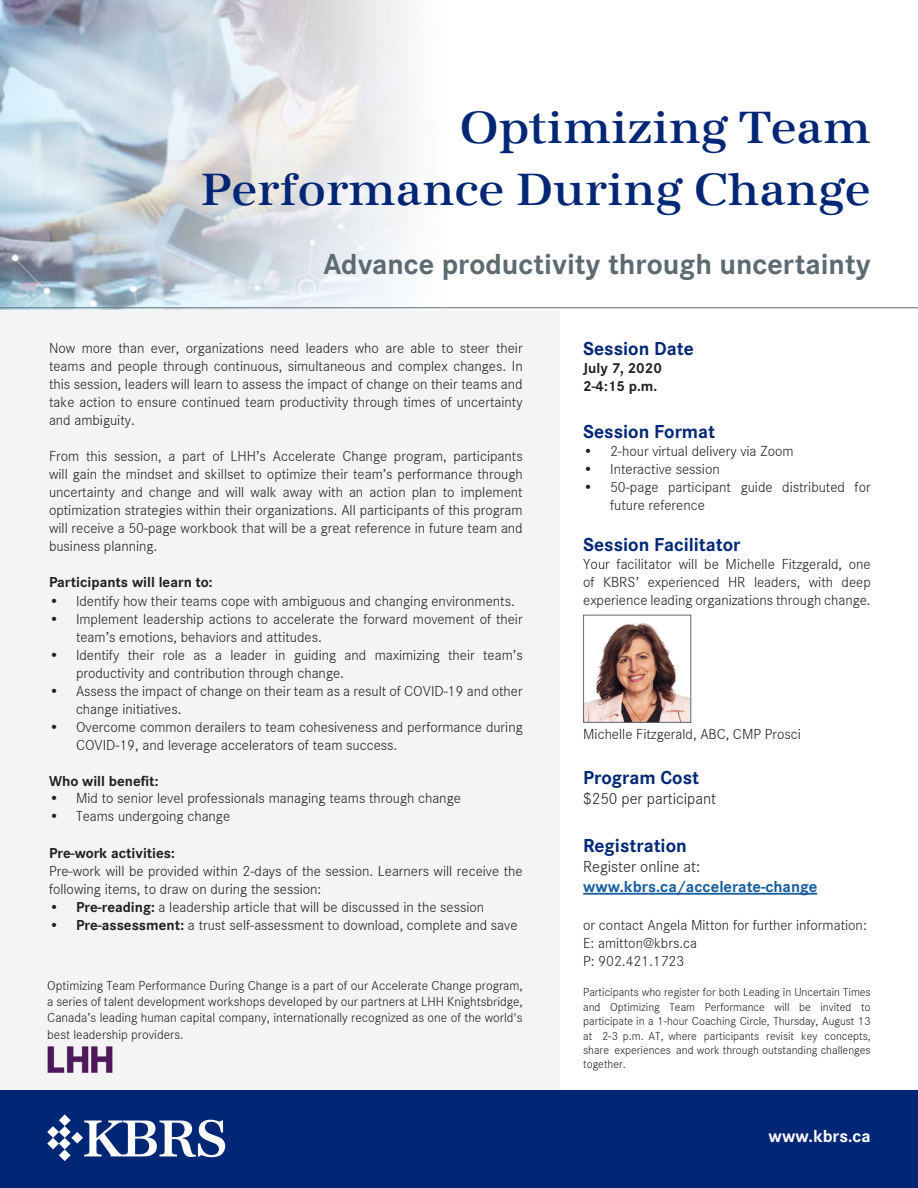
<style>
.page{position:relative;width:918px;height:1188px;background:#fff}
.page>*{position:absolute;margin:0;border:0;box-sizing:border-box;transform-origin:0 0}
.t1{font:500 46.5px "URW Antiqua T";color:#002776}
.t2{font:700 30px "Corporate S";color:#5e6a71}
.t3{font:700 19.5px "Corporate S";color:#002776}
.t4{font:700 18px "Corporate S";color:#fff}
.t5{font:300 16.5px "Corporate S";color:#231f20}
.t6{font:700 16.5px "Corporate S";color:#175d9e}
.t7{font:300 15px/18px "Corporate S";color:#231f20}
.t8{font:700 15px/18px "Corporate S";color:#231f20}
.t9{font:300 13.5px/16.2px "Corporate S";color:#231f20;text-align:justify}
.t10{font:300 12px/14.4px "Corporate S";color:#231f20;text-align:justify}
.s1{font-weight:700}
</style>
<div class="page">
<div style="left:0;top:310px;width:559px;height:779px;background:#f4f4f4"></div>
<img style="left:0;top:0;width:906px;height:310px">
<div style="left:0;top:1090px;width:918px;height:98px;background:#002776"></div>
<svg style="left:47px;top:1114px;width:178px;height:47px"></svg>
<hr style="left:0;top:307px;width:918px;height:1px;background:#5e6a71">
<img style="left:47px;top:1046px;width:66px;height:27px">
<img style="left:585px;top:623px;width:104px;height:98px">
<div style="left:583px;top:615px;width:108px;height:108px;border:1px solid #5e6a71"></div>
<hr style="left:583px;top:893px;width:234px;height:2px;background:#175d9e">
<p class="t1" style="left:460px;top:101px;width:412px">Optimizing Team</p>
<p class="t1" style="left:200px;top:163px;width:672px">Performance During Change</p>
<p class="t2" style="left:324px;top:243px;width:549px">Advance productivity through uncertainty</p>
<p class="t7" style="left:49px;top:338px;width:475px;text-align:justify">Now more than ever, organizations need leaders who are able to steer their teams and people through continuous, simultaneous and complex changes. In this session, leaders will learn to assess the impact of change on their teams and take action to ensure continued team productivity through times of uncertainty and ambiguity.</p>
<p class="t7" style="left:49px;top:446px;width:475px;text-align:justify">From this session, a part of LHH’s Accelerate Change program, participants will gain the mindset and skillset to optimize their team’s performance through uncertainty and change and will walk away with an action plan to implement optimization strategies within their organizations. All participants of this program will receive a 50-page workbook that will be a great reference in future team and business planning.</p>
<p class="t8" style="left:49px;top:572px;width:165px">Participants will learn to:</p>
<p class="t7" style="left:49px;top:592px;width:467px">• Identify how their teams cope with ambiguous and changing environments.</p>
<p class="t7" style="left:76px;top:610px;width:448px;text-indent:-27px">• Implement leadership actions to accelerate the forward movement of their team’s emotions, behaviors and attitudes.</p>
<p class="t7" style="left:76px;top:646px;width:448px;text-indent:-27px">• Identify their role as a leader in guiding and maximizing their team’s productivity and contribution through change.</p>
<p class="t7" style="left:76px;top:682px;width:448px;text-indent:-27px">• Assess the impact of change on their team as a result of COVID-19 and other change initiatives.</p>
<p class="t7" style="left:76px;top:718px;width:448px;text-indent:-27px">• Overcome common derailers to team cohesiveness and performance during<br>COVID-19, and leverage accelerators of team success.</p>
<p class="t8" style="left:49px;top:772px;width:111px">Who will benefit:</p>
<p class="t7" style="left:49px;top:788px;width:413px">• Mid to senior level professionals managing teams through change</p>
<p class="t7" style="left:49px;top:806px;width:183px">• Teams undergoing change</p>
<p class="t8" style="left:49px;top:844px;width:127px">Pre-work activities:</p>
<p class="t7" style="left:49px;top:862px;width:475px">Pre-work will be provided within 2-days of the session. Learners will receive the following items, to draw on during the session:</p>
<p class="t7" style="left:49px;top:898px;width:437px"><span class="s1">• Pre-reading:</span> a leadership article that will be discussed in the session</p>
<p class="t7" style="left:49px;top:916px;width:470px"><span class="s1">• Pre-assessment:</span> a trust self-assessment to download, complete and save</p>
<p class="t9" style="left:47px;top:977px;width:477px">Optimizing Team Performance During Change is a part of our Accelerate Change program, a series of talent development workshops developed by our partners at LHH Knightsbridge, Canada’s leading human capital company, internationally recognized as one of the world's best leadership providers.</p>
<p class="t3" style="left:583px;top:335px;width:112px">Session Date</p>
<p class="t8" style="left:583px;top:358px;width:80px">July 7, 2020<br>2-4:15 p.m.</p>
<p class="t3" style="left:583px;top:418px;width:133px">Session Format</p>
<p class="t7" style="left:583px;top:441px;width:212px">• 2-hour virtual delivery via Zoom</p>
<p class="t7" style="left:583px;top:459px;width:138px">• Interactive session</p>
<p class="t7" style="left:610px;top:477px;width:262px;text-indent:-27px">• 50-page participant guide distributed for future reference</p>
<p class="t3" style="left:583px;top:531px;width:159px">Session Facilitator</p>
<p class="t7" style="left:583px;top:555px;width:289px;text-align:justify">Your facilitator will be Michelle Fitzgerald, one of KBRS’ experienced HR leaders, with deep experience leading organizations through change.</p>
<p class="t7" style="left:583px;top:725px;width:219px">Michelle Fitzgerald, ABC, CMP Prosci</p>
<p class="t3" style="left:583px;top:764px;width:117px">Program Cost</p>
<p class="t5" style="left:583px;top:788px;width:134px">$250 per participant</p>
<p class="t3" style="left:583px;top:832px;width:105px">Registration</p>
<p class="t5" style="left:583px;top:856px;width:119px">Register online at:</p>
<p class="t6" style="left:583px;top:875px;width:235px">www.kbrs.ca/accelerate-change</p>
<p class="t7" style="left:583px;top:915px;width:285px">or contact Angela Mitton for further information:<br>E: amitton@kbrs.ca<br>P: 902.421.1723</p>
<p class="t10" style="left:583px;top:985px;width:289px">Participants who register for both Leading in Uncertain Times and Optimizing Team Performance will be invited to participate in a 1-hour Coaching Circle, Thursday, August 13 at 2-3 p.m. AT, where participants revisit key concepts, share experiences and work through outstanding challenges together.</p>
<p class="t4" style="left:769px;top:1124px;width:104px">www.kbrs.ca</p>
</div>
